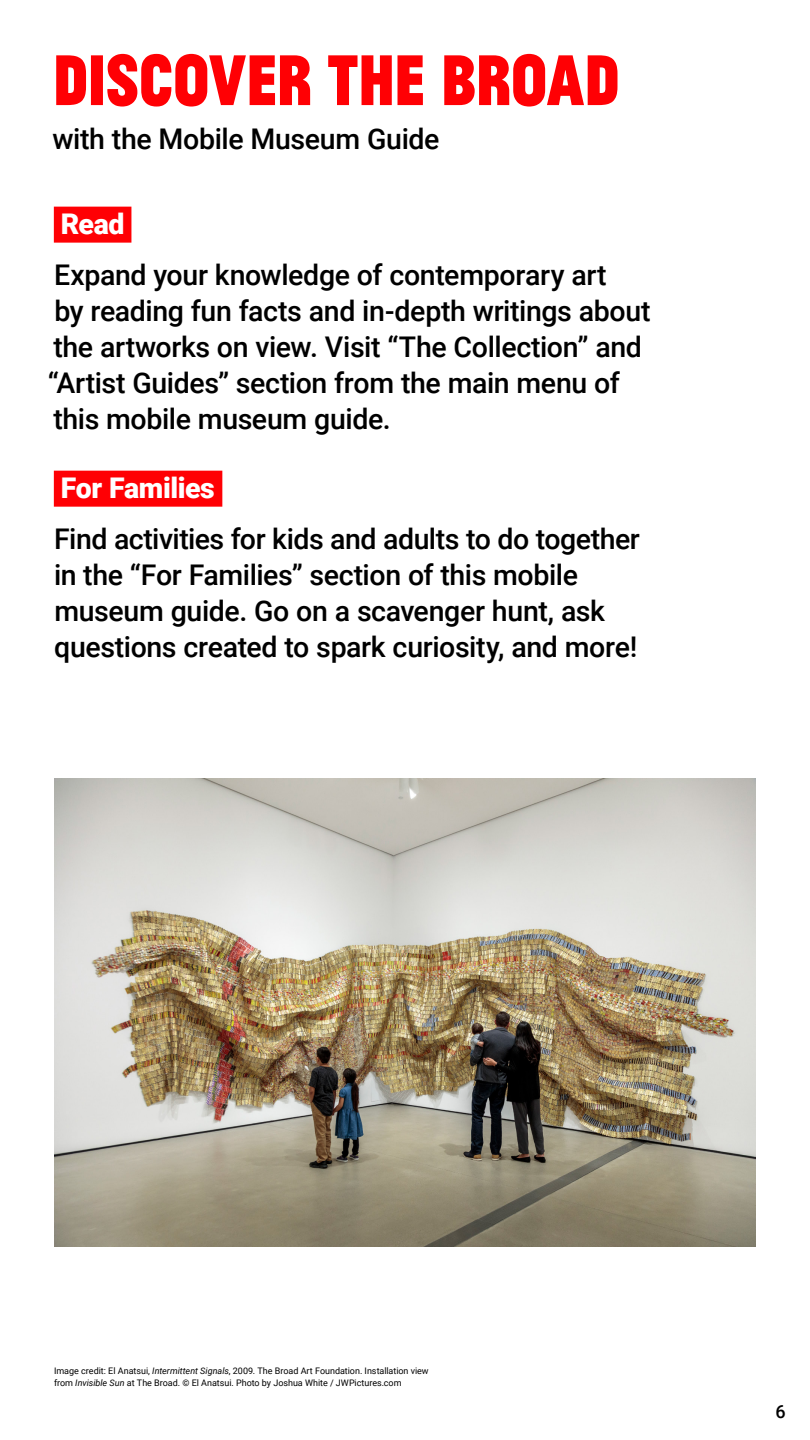
<style>
.page{position:relative;width:810px;height:1440px;background:#fff}
.page>*{position:absolute;margin:0;border:0;box-sizing:border-box;transform-origin:0 0}
.t1{font:75px "Jean Luc Broad";letter-spacing:-.015em;color:#ff0004}
.t2{font:500 28.5px/36px "Roboto";letter-spacing:-.015em;color:#000}
.t3{font:900 28.5px "Roboto";letter-spacing:-.015em;color:#fff}
.t4{font:500 18px "Roboto";color:#000}
.t5{font:9px/11.2px "Roboto";letter-spacing:-.005em;color:#000}
.s1{font-style:italic}
</style>
<div class="page">
<div style="left:54px;top:207px;width:77px;height:36px;background:#ff0004"></div>
<div style="left:54px;top:471px;width:168px;height:36px;background:#ff0004"></div>
<img style="left:54px;top:778px;width:702px;height:468px">
<p class="t1" style="left:52px;top:28px;width:569px">DISCOVER THE BROAD</p>
<p class="t2" style="left:52px;top:119px;width:388px">with the Mobile Museum Guide</p>
<p class="t3" style="left:61px;top:204px;width:65px">Read</p>
<p class="t2" style="left:48px;top:256px;width:604px">Expand your knowledge of contemporary art<br>by reading fun facts and in-depth writings about the artworks on view. Visit “The Collection” and “Artist Guides” section from the main menu of this mobile museum guide.</p>
<p class="t3" style="left:61px;top:468px;width:156px">For Families</p>
<p class="t2" style="left:54px;top:520px;width:587px">Find activities for kids and adults to do together in the “For Families” section of this mobile museum guide. Go on a scavenger hunt, ask questions created to spark curiosity, and more!</p>
<p class="t5" style="left:54px;top:1365px;width:376px">Image credit: El Anatsui, <span class="s1">Intermittent Signals</span>, 2009. The Broad Art Foundation. Installation view from <span class="s1">Invisible Sun</span> at The Broad. © El Anatsui. Photo by Joshua White / JWPictures.com</p>
<p class="t4" style="left:776px;top:1399px;width:12px">6</p>
</div>
